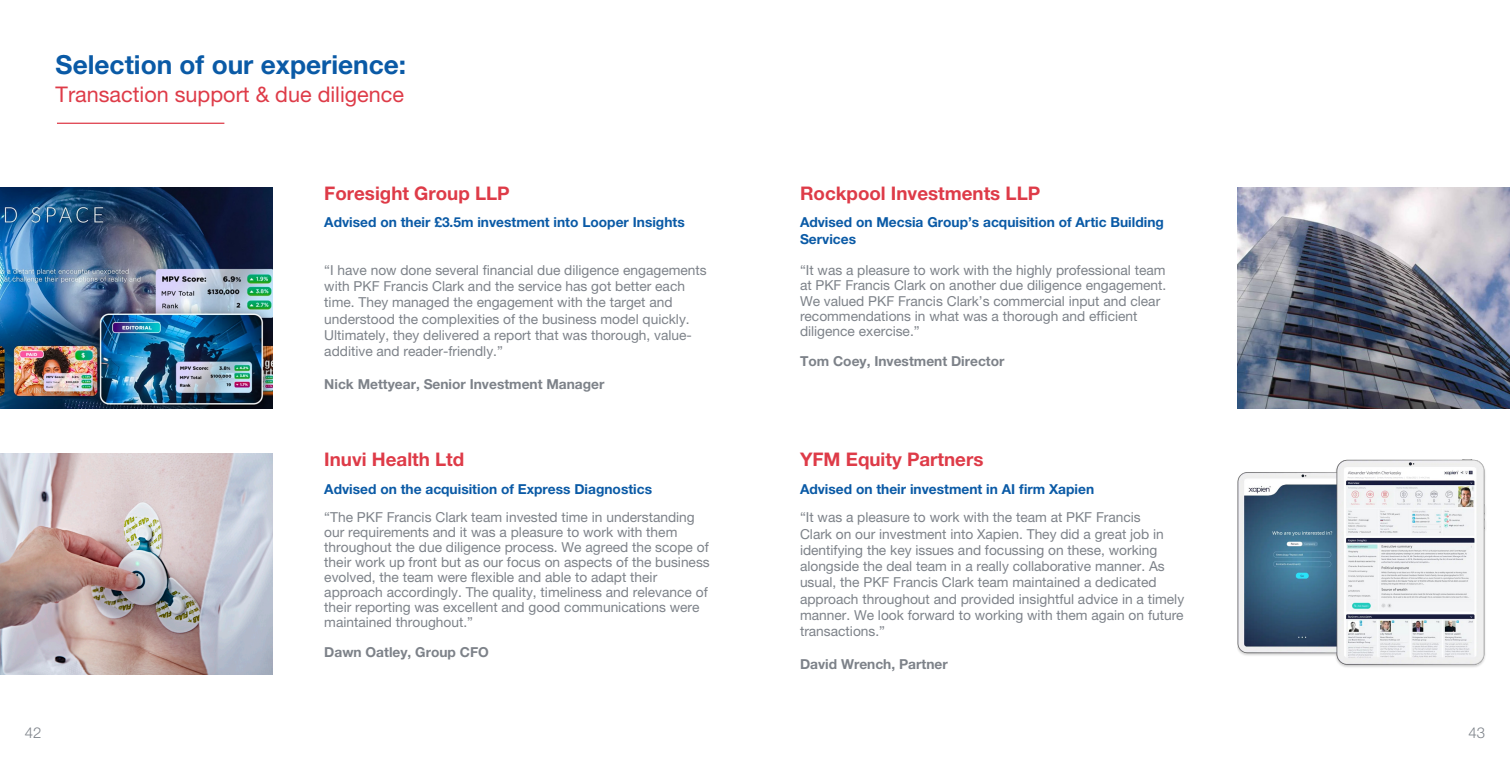
<style>
.page{position:relative;width:1510px;height:766px;background:#fff}
.page>*{position:absolute;margin:0;border:0;box-sizing:border-box;transform-origin:0 0}
.t1{font:700 26.25px "Helvetica Neue LT Pro";color:#0a5aa6}
.t2{font:21.62px "Helvetica Neue LT Pro";color:#de3b48}
.t3{font:700 18.75px "Helvetica Neue LT Pro";color:#de3b48}
.t4{font:300 15px "Helvetica Neue LT Pro";color:#7d8289}
.t5{font:13.75px/16.2px "Helvetica Neue LT Pro";color:#7d8289}
.t6{font:700 13.75px/16.5px "Helvetica Neue LT Pro";color:#0a5aa6}
.t7{font:700 13.75px "Helvetica Neue LT Pro";color:#7d8289}
</style>
<div class="page">
<hr style="left:57px;top:123px;width:167px;height:1px;background:#de3b48">
<img style="left:0;top:187px;width:273px;height:221px">
<img style="left:0;top:453px;width:273px;height:221px">
<img style="left:1237px;top:187px;width:272px;height:221px">
<img style="left:1237px;top:459px;width:249px;height:208px">
<p class="t1" style="left:56px;top:49px;width:352px">Selection of our experience:</p>
<p class="t2" style="left:56px;top:82px;width:350px">Transaction support &amp; due diligence</p>
<p class="t4" style="left:25px;top:723px;width:18px">42</p>
<p class="t3" style="left:324px;top:182px;width:187px">Foresight Group LLP</p>
<p class="t6" style="left:324px;top:214px;width:362px">Advised on their £3.5m investment into Looper Insights</p>
<p class="t5" style="left:324px;top:261px;width:384px">“I have now done several financial due diligence engagements with PKF Francis Clark and the service has got better each time. They managed the engagement with the target and understood the complexities of the business model quickly.<br>Ultimately, they delivered a report that was thorough, value&shy;additive and reader-friendly.”</p>
<p class="t7" style="left:324px;top:375px;width:282px">Nick Mettyear, Senior Investment Manager</p>
<p class="t3" style="left:324px;top:448px;width:141px">Inuvi Health Ltd</p>
<p class="t6" style="left:324px;top:480px;width:329px">Advised on the acquisition of Express Diagnostics</p>
<p class="t5" style="left:324px;top:509px;width:387px;line-height:15px">“The PKF Francis Clark team invested time in understanding our requirements and it was a pleasure to work with them throughout the due diligence process. We agreed the scope of their work up front but as our focus on aspects of the business evolved, the team were flexible and able to adapt their approach accordingly. The quality, timeliness and relevance of their reporting was excellent and good communications were maintained throughout.”</p>
<p class="t7" style="left:324px;top:643px;width:166px">Dawn Oatley, Group CFO</p>
<p class="t3" style="left:800px;top:182px;width:242px">Rockpool Investments LLP</p>
<p class="t6" style="left:800px;top:214px;width:365px">Advised on Mecsia Group’s acquisition of Artic Building<br>Services</p>
<p class="t5" style="left:800px;top:262px;width:368px;line-height:15px">“It was a pleasure to work with the highly professional team at PKF Francis Clark on another due diligence engagement.</p>
<p class="t5" style="left:800px;top:293px;width:362px;line-height:15px">We valued PKF Francis Clark’s commercial input and clear recommendations in what was a thorough and efficient diligence exercise.”</p>
<p class="t7" style="left:800px;top:352px;width:206px">Tom Coey, Investment Director</p>
<p class="t3" style="left:800px;top:447px;width:185px">YFM Equity Partners</p>
<p class="t6" style="left:800px;top:480px;width:296px">Advised on their investment in AI firm Xapien</p>
<p class="t5" style="left:800px;top:509px;width:386px">“It was a pleasure to work with the team at PKF Francis<br>Clark on our investment into Xapien. They did a great job in identifying the key issues and focussing on these, working alongside the deal team in a really collaborative manner. As usual, the PKF Francis Clark team maintained a dedicated approach throughout and provided insightful advice in a timely manner. We look forward to working with them again on future transactions.”</p>
<p class="t7" style="left:800px;top:655px;width:149px">David Wrench, Partner</p>
<p class="t4" style="left:1468px;top:723px;width:18px">43</p>
</div>
